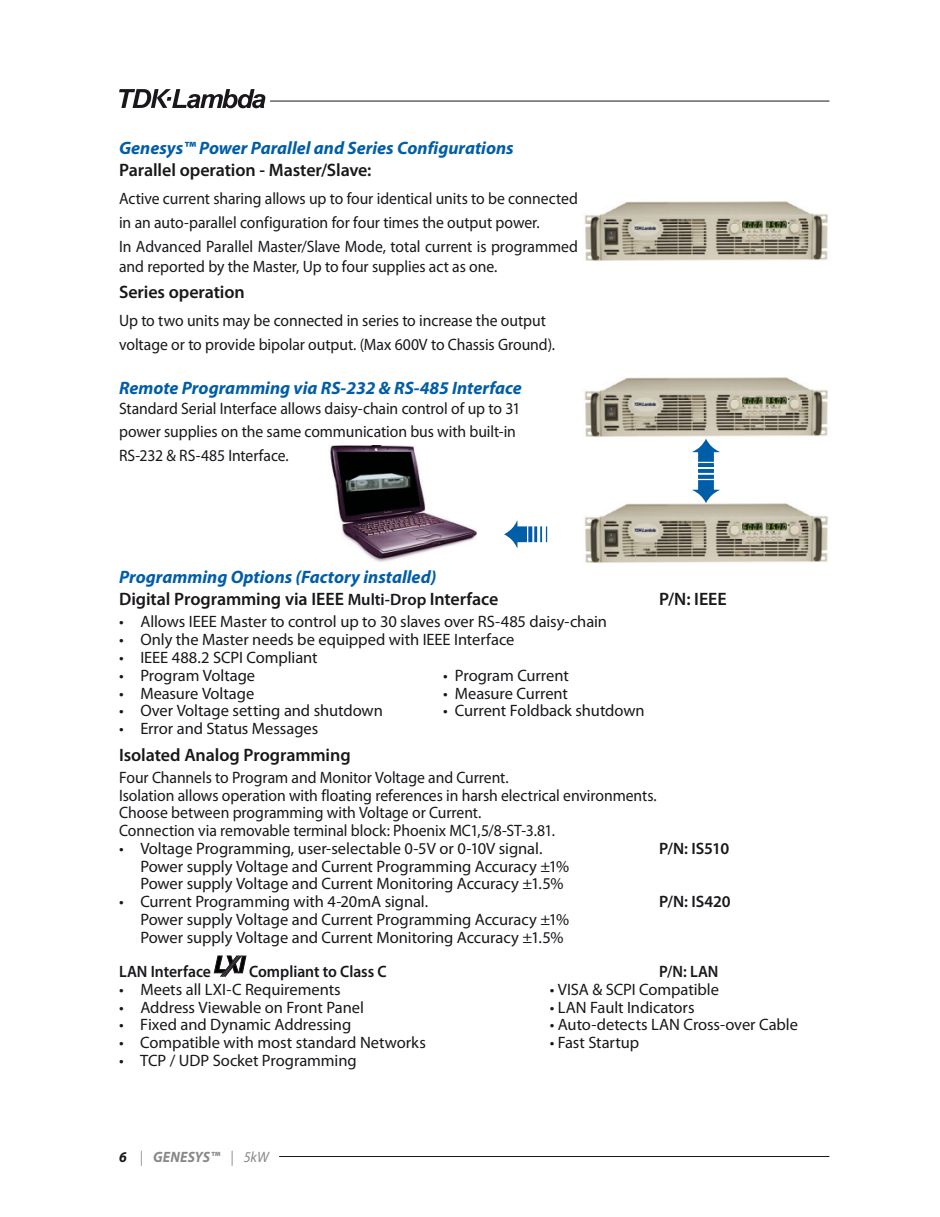
<style>
.page{position:relative;width:940px;height:1217px;background:#fff}
.page>*{position:absolute;margin:0;border:0;box-sizing:border-box;transform-origin:0 0}
.t1{font:italic 700 18px/22.5px "Myriad Pro";color:#005da8}
.t2{font:600 18px "Myriad Pro";letter-spacing:-.005em;color:#1a171b}
.t3{font:16.5px/17.7px "Myriad Pro";letter-spacing:-.005em;color:#1a171c}
.t4{font:16.5px/23.7px "Myriad Pro";letter-spacing:-.005em;color:#1a171c;scale:.95 1}
.t5{font:600 16.5px "Myriad Pro";letter-spacing:-.005em;color:#1a171c;scale:.95 1}
.t6{font:600 16.5px "Myriad Pro";letter-spacing:-.005em;color:#1a171c}
.t7{font:italic 700 15px "Myriad Pro";letter-spacing:.01em;color:#87888a;scale:.95 1}
.s1{font-weight:600;font-style:normal;color:#1a171b}
.s2{font-weight:600;font-style:normal;font-size:16.5px;color:#1a171c}
.s3{color:#1a171c}
.s4{font-weight:400}
</style>
<div class="page">
<img style="left:330px;top:445px;width:146px;height:117px">
<img style="left:584px;top:201px;width:244px;height:60px">
<img style="left:584px;top:377px;width:244px;height:60px">
<img style="left:584px;top:503px;width:244px;height:60px">
<svg style="left:504px;top:520px;width:43px;height:27px"></svg>
<svg style="left:692px;top:439px;width:27px;height:64px"></svg>
<svg style="left:214px;top:955px;width:32px;height:22px"></svg>
<svg style="left:119px;top:89px;width:146px;height:19px"></svg>
<hr style="left:270px;top:101px;width:559px;height:1px;background:#1a171c">
<hr style="left:279px;top:1155px;width:550px;height:1px;background:#1a171c">
<p class="t1" style="left:119px;top:136px;width:396px">Genesys™ Power Parallel and Series Configurations</p>
<p class="t2" style="left:119px;top:159px;width:254px">Parallel operation - Master/Slave:</p>
<p class="t4" style="left:119px;top:187px;width:484px">Active current sharing allows up to four identical units to be connected in an auto-parallel configuration for four times the output power.<br>In Advanced Parallel Master/Slave Mode, total current is programmed</p>
<p class="t4" style="left:119px;top:254px;width:400px">and reported by the Master, Up to four supplies act as one.</p>
<p class="t2" style="left:119px;top:281px;width:127px">Series operation</p>
<p class="t4" style="left:119px;top:308px;width:460px">Up to two units may be connected in series to increase the output voltage or to provide bipolar output. (Max 600V to Chassis Ground).</p>
<p class="t1" style="left:119px;top:376px;width:404px">Remote Programming via RS-232 &amp; RS-485 Interface</p>
<p class="t4" style="left:119px;top:396px;width:424px">Standard Serial Interface allows daisy-chain control of up to 31 power supplies on the same communication bus with built-in<br>RS-232 &amp; RS-485 Interface.</p>
<p class="t1" style="left:119px;top:565px;width:381px">Programming Options (Factory installed)<br><span class="s1">Digital Programming via IEEE</span> <span class="s2">Multi-Drop</span> <span class="s1">Interface</span></p>
<p class="t2" style="left:659px;top:587px;width:69px">P/N: IEEE</p>
<p class="t3" style="left:119px;top:612px;width:489px">• Allows IEEE Master to control up to 30 slaves over RS-485 daisy-chain</p>
<p class="t3" style="left:119px;top:630px;width:397px">• Only the Master needs be equipped with IEEE Interface</p>
<p class="t3" style="left:119px;top:648px;width:200px">• IEEE 488.2 SCPI Compliant</p>
<p class="t3" style="left:119px;top:666px;width:138px">• Program Voltage</p>
<p class="t3" style="left:443px;top:666px;width:127px">• Program Current</p>
<p class="t3" style="left:119px;top:683px;width:137px">• Measure Voltage</p>
<p class="t3" style="left:443px;top:683px;width:126px">• Measure Current</p>
<p class="t3" style="left:119px;top:701px;width:265px">• Over Voltage setting and shutdown</p>
<p class="t3" style="left:443px;top:701px;width:203px">• Current Foldback shutdown</p>
<p class="t3" style="left:119px;top:719px;width:201px">• Error and Status Messages</p>
<p class="t2" style="left:119px;top:743px;width:233px">Isolated Analog Programming</p>
<p class="t4" style="left:119px;top:768px;width:567px;line-height:17.7px">Four Channels to Program and Monitor Voltage and Current.<br>Isolation allows operation with floating references in harsh electrical environments.<br>Choose between programming with Voltage or Current.<br>Connection via removable terminal block: Phoenix MC1,5/8-ST-3.81.</p>
<p class="t3" style="left:119px;top:839px;width:425px">• Voltage Programming, user-selectable 0-5V or 0-10V signal.</p>
<p class="t6" style="left:659px;top:837px;width:71px">P/N: IS510</p>
<p class="t3" style="left:140px;top:856px;width:430px">Power supply Voltage and Current Programming Accuracy ±1%<br>Power supply Voltage and Current Monitoring Accuracy ±1.5%</p>
<p class="t3" style="left:119px;top:892px;width:311px">• Current Programming with 4-20mA signal.</p>
<p class="t6" style="left:659px;top:890px;width:73px">P/N: IS420</p>
<p class="t3" style="left:140px;top:910px;width:430px">Power supply Voltage and Current Programming Accuracy ±1%<br>Power supply Voltage and Current Monitoring Accuracy ±1.5%</p>
<p class="t5" style="left:119px;top:960px;width:98px">LAN Interface</p>
<p class="t5" style="left:249px;top:960px;width:146px">Compliant to Class C</p>
<p class="t5" style="left:659px;top:960px;width:64px">P/N: LAN</p>
<p class="t3" style="left:119px;top:979px;width:223px">• Meets all LXI-C Requirements</p>
<p class="t3" style="left:550px;top:979px;width:171px">• VISA &amp; SCPI Compatible</p>
<p class="t3" style="left:119px;top:997px;width:246px">• Address Viewable on Front Panel</p>
<p class="t3" style="left:550px;top:997px;width:146px">• LAN Fault Indicators</p>
<p class="t3" style="left:119px;top:1015px;width:234px">• Fixed and Dynamic Addressing</p>
<p class="t3" style="left:550px;top:1015px;width:250px">• Auto-detects LAN Cross-over Cable</p>
<p class="t3" style="left:119px;top:1033px;width:308px">• Compatible with most standard Networks</p>
<p class="t3" style="left:549px;top:1033px;width:91px">• Fast Startup</p>
<p class="t3" style="left:119px;top:1050px;width:239px">• TCP / UDP Socket Programming</p>
<p class="t7" style="left:119px;top:1146px;width:159px"><span class="s3">6</span> <span class="s4">|</span> GENESYS™ <span class="s4">| 5kW</span></p>
</div>
